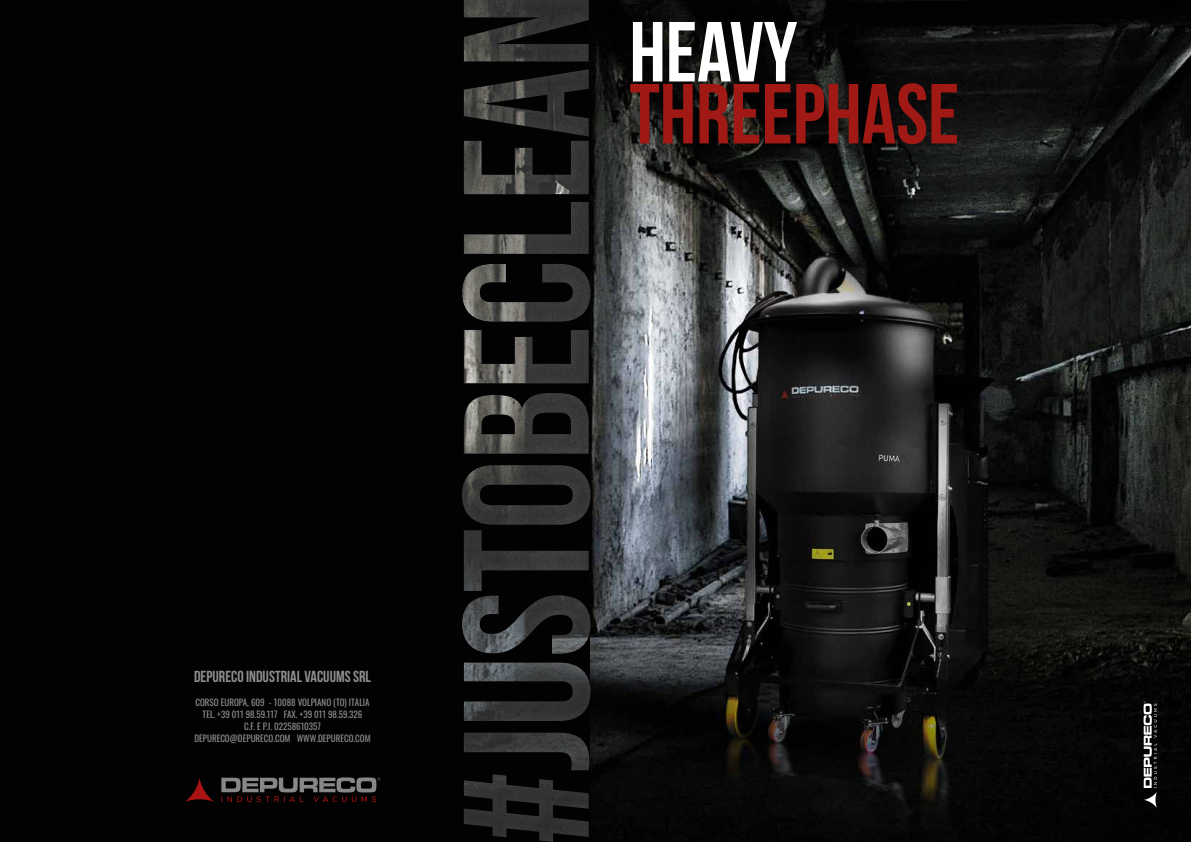
<style>
.page{position:relative;width:1191px;height:842px;background:#fff}
.page>*{position:absolute;margin:0;border:0;box-sizing:border-box;transform-origin:0 0}
.t1{font:700 85px "Bebas Neue";color:#a11915}
.t2{font:700 85px "Bebas Neue";color:#fff}
.t3{font:700 16px "Bebas Neue";color:#8e8e8d}
.t4{font:9px/12px "Oswald";color:#8e8e8d;text-align:center}
</style>
<div class="page">
<div style="left:0;top:0;width:593px;height:842px;background:#020203"></div>
<img style="left:591px;top:0;width:600px;height:842px">
<div style="left:462px;top:0;width:129px;height:842px;background:#fff;opacity:.4"></div>
<svg style="left:1143px;top:701px;width:14px;height:107px"></svg>
<svg style="left:221px;top:777px;width:159px;height:25px"></svg>
<svg style="left:185px;top:778px;width:29px;height:24px"></svg>
<h2 class="t3" style="left:194px;top:668px;width:178px">DEPURECO INDUSTRIAL VACUUMS SRL</h2>
<p class="t4" style="left:194px;top:696px;width:178px">CORSO EUROPA, 609 - 10088 VOLPIANO (TO) ITALIA TEL. +39 011 98.59.117 FAX. +39 011 98.59.326<br>C.F. E P.I. 02258610357<br>DEPURECO@DEPURECO.COM WWW.DEPURECO.COM</p>
<h1 class="t2" style="left:629px;top:5px;width:169px">HEAVY</h1>
<h1 class="t1" style="left:629px;top:67px;width:331px">THREEPHASE</h1>
</div>
